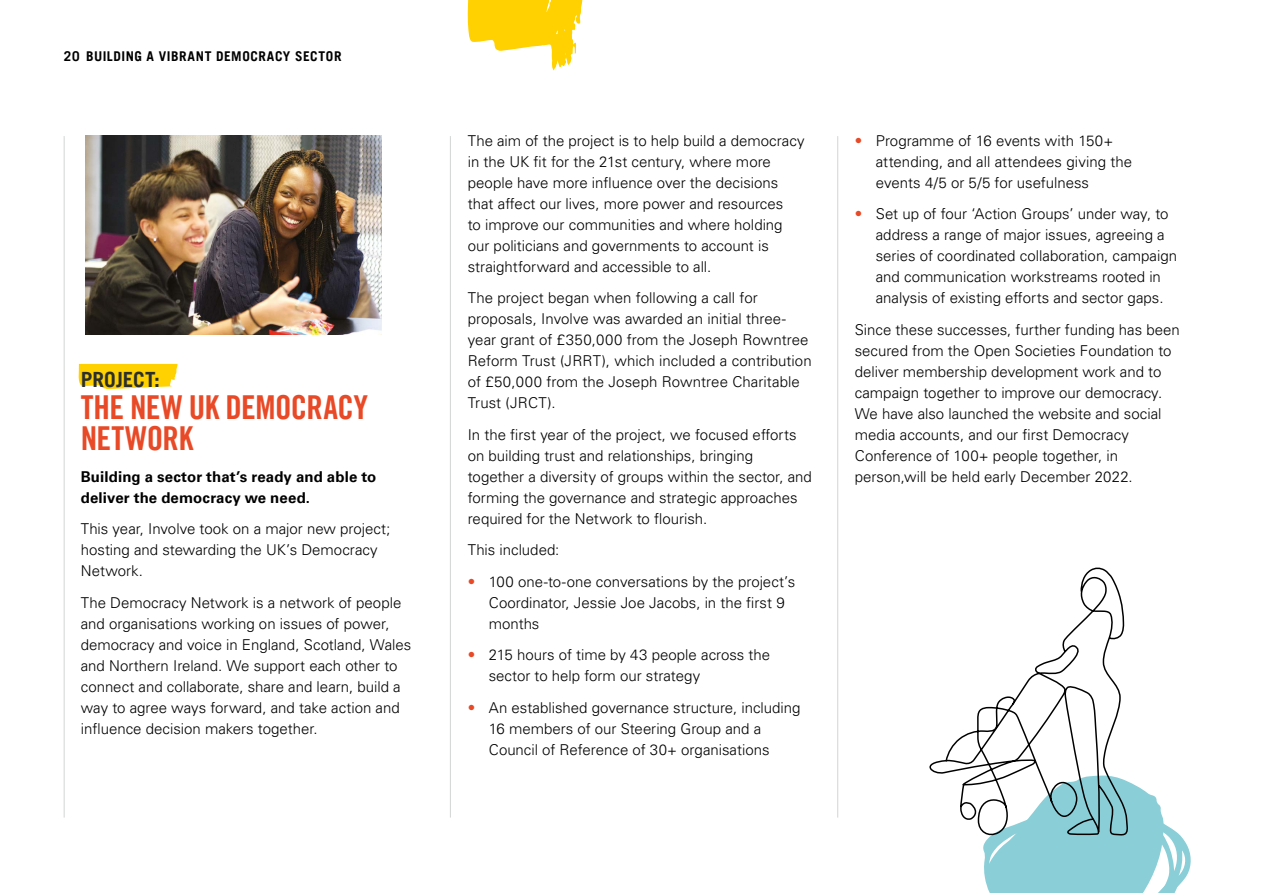
<style>
.page{position:relative;width:1263px;height:893px;background:#fff}
.page>*{position:absolute;margin:0;border:0;box-sizing:border-box;transform-origin:0 0}
.t1{font:33px/31.5px "Trade Gothic LT Pro Bd Cn 20";letter-spacing:-.02em;color:#e84926}
.t2{font:700 21px "Trade Gothic LT Pro";color:#2b2f2d}
.t3{font:300 15px/21px "Univers LT Pro 45";color:#000}
.t4{font:700 15px/21px "Univers LT Pro 65";letter-spacing:.01em;color:#000}
.t5{font:700 13.5px "Trade Gothic LT Pro";letter-spacing:.04em;color:#000}
.s1{color:#e84926}
</style>
<div class="page">
<svg style="left:78px;top:364px;width:100px;height:25px;background:#ffd61d"></svg>
<img style="left:85px;top:135px;width:297px;height:200px">
<hr style="left:64px;top:136px;width:1px;height:682px;background:#d3d5d5">
<hr style="left:450px;top:136px;width:1px;height:682px;background:#d3d5d5">
<hr style="left:837px;top:136px;width:1px;height:682px;background:#d3d5d5">
<svg style="left:1129px;top:782px;width:62px;height:111px"></svg>
<svg style="left:467px;top:0;width:116px;height:71px"></svg>
<svg style="left:929px;top:567px;width:200px;height:326px"></svg>
<p class="t5" style="left:64px;top:48px;width:279px">20 BUILDING A VIBRANT DEMOCRACY SECTOR</p>
<h2 class="t2" style="left:81px;top:367px;width:81px">PROJECT:</h2>
<h1 class="t1" style="left:81px;top:391px;width:289px">THE NEW UK DEMOCRACY<br>NETWORK</h1>
<p class="t4" style="left:81px;top:465px;width:297px">Building a sector that’s ready and able to deliver the democracy we need.</p>
<p class="t3" style="left:81px;top:518px;width:311px">This year, Involve took on a major new project; hosting and stewarding the UK’s Democracy<br>Network.</p>
<p class="t3" style="left:81px;top:591px;width:332px">The Democracy Network is a network of people and organisations working on issues of power, democracy and voice in England, Scotland, Wales and Northern Ireland. We support each other to connect and collaborate, share and learn, build a way to agree ways forward, and take action and influence decision makers together.</p>
<p class="t3" style="left:468px;top:129px;width:338px">The aim of the project is to help build a democracy in the UK fit for the 21st century, where more people have more influence over the decisions that affect our lives, more power and resources<br>to improve our communities and where holding our politicians and governments to account is straightforward and accessible to all.</p>
<p class="t3" style="left:468px;top:287px;width:345px">The project began when following a call for proposals, Involve was awarded an initial three&shy;year grant of £350,000 from the Joseph Rowntree Reform Trust (JRRT), which included a contribution of £50,000 from the Joseph Rowntree Charitable Trust (JRCT).</p>
<p class="t3" style="left:468px;top:423px;width:346px">In the first year of the project, we focused efforts on building trust and relationships, bringing together a diversity of groups within the sector, and forming the governance and strategic approaches required for the Network to flourish.</p>
<p class="t3" style="left:468px;top:539px;width:93px">This included:</p>
<p class="t3" style="left:489px;top:570px;width:308px;text-indent:-21px"><span class="s1">•</span> 100 one-to-one conversations by the project’s<br>Coordinator, Jessie Joe Jacobs, in the first 9 months</p>
<p class="t3" style="left:489px;top:644px;width:283px;text-indent:-21px"><span class="s1">•</span> 215 hours of time by 43 people across the sector to help form our strategy</p>
<p class="t3" style="left:489px;top:696px;width:313px;text-indent:-21px"><span class="s1">•</span> An established governance structure, including<br>16 members of our Steering Group and a<br>Council of Reference of 30+ organisations</p>
<p class="t3" style="left:876px;top:129px;width:258px;text-indent:-21px"><span class="s1">•</span> Programme of 16 events with 150+ attending, and all attendees giving the events 4/5 or 5/5 for usefulness</p>
<p class="t3" style="left:876px;top:203px;width:303px;text-indent:-21px"><span class="s1">•</span> Set up of four ‘Action Groups’ under way, to address a range of major issues, agreeing a series of coordinated collaboration, campaign and communication workstreams rooted in analysis of existing efforts and sector gaps.</p>
<p class="t3" style="left:855px;top:318px;width:326px">Since these successes, further funding has been secured from the Open Societies Foundation to deliver membership development work and to campaign together to improve our democracy.<br>We have also launched the website and social media accounts, and our first Democracy Conference of 100+ people together, in person,will be held early December 2022.</p>
</div>
